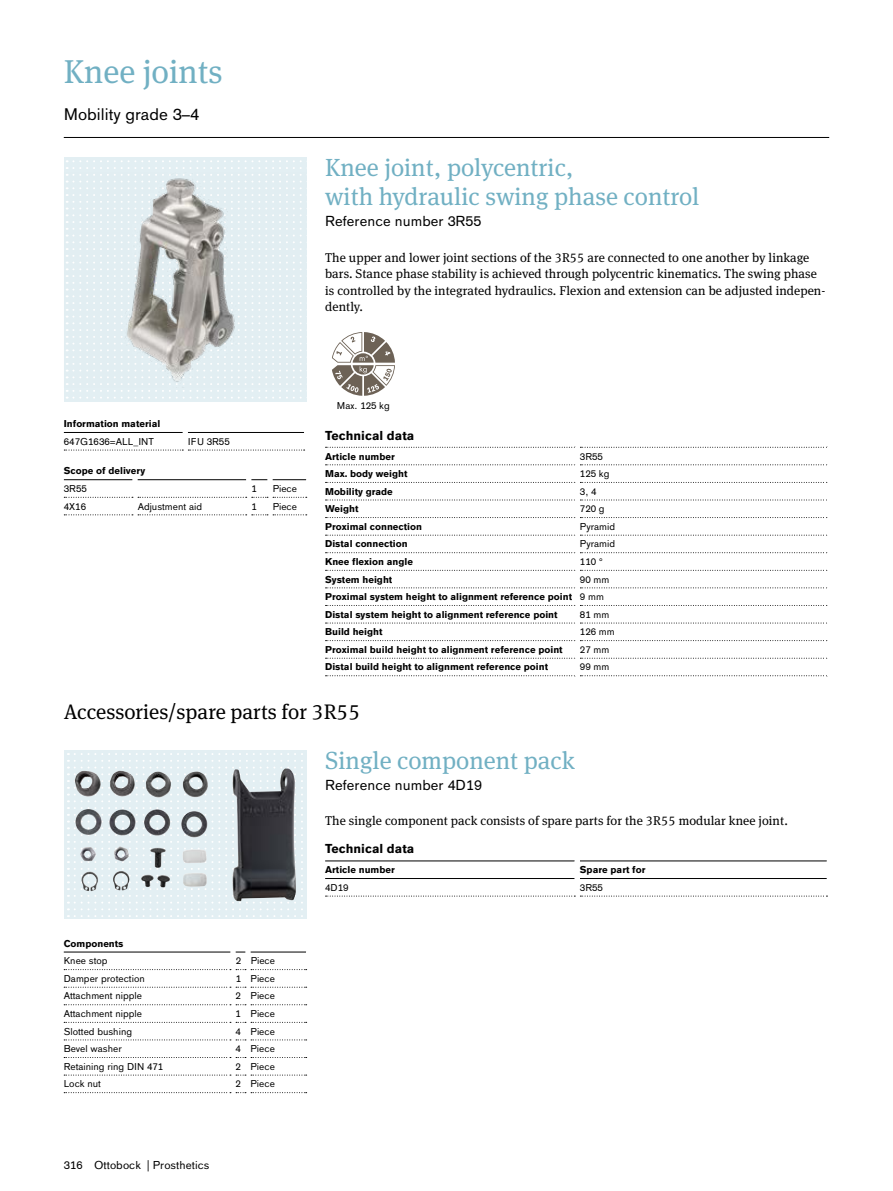
<style>
.page{position:relative;width:893px;height:1191px;background:#fff}
.page>*{position:absolute;margin:0;border:0;box-sizing:border-box;transform-origin:0 0}
.t1{font:33px "OBO Serif";color:#71b0c3}
.t2{font:24.75px/29.2px "OBO Serif";color:#71b0c3}
.t3{font:21px "OBO Serif";color:#000}
.t4{font:16.5px "OBO Sans";color:#000}
.t5{font:14.25px "OBO Sans";letter-spacing:.005em;color:#000}
.t6{font:12.75px/16.5px "OBO Serif";letter-spacing:.005em;color:#000}
.t7{font:700 12.75px "OBO Sans";color:#000}
.t8{font:11.25px "OBO Sans";letter-spacing:.005em;color:#000}
.t9{font:700 9.75px/17.5px "OBO Sans";color:#000}
.t10{font:9.75px "OBO Sans";color:#000}
.s1{font-weight:400}
</style>
<div class="page">
<hr style="left:64px;top:137px;width:765px;height:1px;background:#000">
<hr style="left:64px;top:432px;width:119px;height:1px;background:#000">
<hr style="left:188px;top:432px;width:116px;height:1px;background:#000">
<svg style="left:64px;top:450px;width:241px;height:1px"></svg>
<hr style="left:64px;top:479px;width:68px;height:1px;background:#000">
<hr style="left:138px;top:479px;width:108px;height:1px;background:#000">
<svg style="left:251px;top:479px;width:16px;height:1px"></svg>
<hr style="left:273px;top:479px;width:33px;height:1px;background:#000">
<svg style="left:64px;top:497px;width:243px;height:1px"></svg>
<svg style="left:64px;top:514px;width:243px;height:1px"></svg>
<svg style="left:332px;top:332px;width:63px;height:64px"></svg>
<svg style="left:326px;top:447px;width:501px;height:1px"></svg>
<svg style="left:326px;top:464px;width:501px;height:1px"></svg>
<svg style="left:326px;top:482px;width:501px;height:1px"></svg>
<svg style="left:326px;top:499px;width:501px;height:1px"></svg>
<svg style="left:326px;top:517px;width:501px;height:1px"></svg>
<svg style="left:326px;top:535px;width:501px;height:1px"></svg>
<svg style="left:326px;top:552px;width:501px;height:1px"></svg>
<svg style="left:326px;top:570px;width:501px;height:1px"></svg>
<svg style="left:326px;top:587px;width:501px;height:1px"></svg>
<svg style="left:326px;top:605px;width:501px;height:1px"></svg>
<svg style="left:326px;top:622px;width:501px;height:1px"></svg>
<svg style="left:326px;top:640px;width:501px;height:1px"></svg>
<svg style="left:326px;top:658px;width:501px;height:1px"></svg>
<svg style="left:326px;top:675px;width:501px;height:1px"></svg>
<div style="left:575px;top:447px;width:5px;height:18px;background:#fff"></div>
<div style="left:575px;top:482px;width:5px;height:18px;background:#fff"></div>
<div style="left:575px;top:517px;width:5px;height:18px;background:#fff"></div>
<div style="left:575px;top:535px;width:5px;height:18px;background:#fff"></div>
<div style="left:575px;top:570px;width:5px;height:18px;background:#fff"></div>
<div style="left:575px;top:605px;width:5px;height:18px;background:#fff"></div>
<div style="left:575px;top:640px;width:5px;height:18px;background:#fff"></div>
<div style="left:575px;top:658px;width:5px;height:18px;background:#fff"></div>
<div style="left:64px;top:158px;width:242px;height:244px;background:#e3eff3"></div>
<svg style="left:67px;top:160px;width:235px;height:238px"></svg>
<img style="left:66px;top:172px;width:236px;height:215px">
<hr style="left:325px;top:860px;width:250px;height:1px;background:#000">
<hr style="left:580px;top:860px;width:247px;height:1px;background:#000">
<hr style="left:325px;top:878px;width:250px;height:1px;background:#000">
<hr style="left:580px;top:878px;width:247px;height:1px;background:#000">
<svg style="left:326px;top:895px;width:501px;height:1px"></svg>
<div style="left:64px;top:750px;width:242px;height:169px;background:#e3eff3"></div>
<svg style="left:75px;top:753px;width:228px;height:164px"></svg>
<svg style="left:68px;top:753px;width:1px;height:164px"></svg>
<img style="left:75px;top:768px;width:221px;height:133px">
<hr style="left:64px;top:951px;width:166px;height:1px;background:#000">
<hr style="left:251px;top:951px;width:55px;height:1px;background:#000">
<svg style="left:64px;top:969px;width:243px;height:1px"></svg>
<svg style="left:64px;top:986px;width:243px;height:1px"></svg>
<svg style="left:64px;top:1004px;width:243px;height:1px"></svg>
<svg style="left:64px;top:1022px;width:243px;height:1px"></svg>
<svg style="left:64px;top:1039px;width:243px;height:1px"></svg>
<svg style="left:64px;top:1057px;width:243px;height:1px"></svg>
<svg style="left:64px;top:1074px;width:243px;height:1px"></svg>
<svg style="left:64px;top:1092px;width:243px;height:1px"></svg>
<h1 class="t1" style="left:64px;top:52px;width:160px">Knee joints</h1>
<h3 class="t4" style="left:64px;top:105px;width:137px">Mobility grade 3–4</h3>
<h2 class="t2" style="left:325px;top:153px;width:376px">Knee joint, polycentric,<br>with hydraulic swing phase control</h2>
<h3 class="t5" style="left:325px;top:213px;width:158px">Reference number 3R55</h3>
<p class="t6" style="left:325px;top:249px;width:502px">The upper and lower joint sections of the 3R55 are connected to one another by linkage bars. Stance phase stability is achieved through polycentric kinematics. The swing phase is controlled by the integrated hydraulics. Flexion and extension can be adjusted indepen&shy;dently.</p>
<p class="t9" style="left:64px;top:415px;width:98px">Information material</p>
<p class="t10" style="left:64px;top:436px;width:92px">647G1636=ALL_INT</p>
<p class="t10" style="left:188px;top:436px;width:43px">IFU 3R55</p>
<p class="t9" style="left:64px;top:462px;width:83px">Scope of delivery</p>
<p class="t10" style="left:64px;top:483px;width:24px">3R55</p>
<p class="t10" style="left:251px;top:483px;width:7px">1</p>
<p class="t10" style="left:273px;top:483px;width:26px">Piece</p>
<p class="t10" style="left:64px;top:500px;width:24px">4X16</p>
<p class="t10" style="left:138px;top:500px;width:66px">Adjustment aid</p>
<p class="t10" style="left:251px;top:500px;width:7px">1</p>
<p class="t10" style="left:273px;top:500px;width:26px">Piece</p>
<p class="t10" style="left:337px;top:400px;width:54px">Max. 125 kg</p>
<h3 class="t7" style="left:325px;top:428px;width:91px">Technical data</h3>
<p class="t9" style="left:325px;top:447px;width:71px">Article number</p>
<p class="t10" style="left:580px;top:450px;width:24px">3R55</p>
<p class="t9" style="left:325px;top:465px;width:84px">Max. body weight</p>
<p class="t10" style="left:580px;top:468px;width:31px">125 kg</p>
<p class="t9" style="left:325px;top:482px;width:69px">Mobility grade</p>
<p class="t10" style="left:580px;top:485px;width:18px">3, 4</p>
<p class="t9" style="left:325px;top:500px;width:35px">Weight</p>
<p class="t10" style="left:580px;top:503px;width:26px">720 g</p>
<p class="t9" style="left:325px;top:517px;width:98px">Proximal connection</p>
<p class="t10" style="left:580px;top:521px;width:37px">Pyramid</p>
<p class="t9" style="left:325px;top:535px;width:84px">Distal connection</p>
<p class="t10" style="left:580px;top:538px;width:37px">Pyramid</p>
<p class="t9" style="left:325px;top:553px;width:89px">Knee flexion angle</p>
<p class="t10" style="left:580px;top:556px;width:25px">110 °</p>
<p class="t9" style="left:325px;top:570px;width:69px">System height</p>
<p class="t9" style="left:325px;top:570px;width:286px;text-indent:255px"><span class="s1">90 mm<br></span>Proximal system height to alignment reference point <span class="s1">9 mm<br></span>Distal system height to alignment reference point</p>
<p class="t10" style="left:580px;top:608px;width:31px">81 mm</p>
<p class="t9" style="left:325px;top:623px;width:59px">Build height</p>
<p class="t10" style="left:580px;top:626px;width:36px">126 mm</p>
<p class="t9" style="left:325px;top:640px;width:239px">Proximal build height to alignment reference point</p>
<p class="t10" style="left:580px;top:644px;width:31px">27 mm</p>
<p class="t9" style="left:325px;top:658px;width:224px">Distal build height to alignment reference point</p>
<p class="t10" style="left:580px;top:661px;width:31px">99 mm</p>
<h3 class="t3" style="left:64px;top:699px;width:298px">Accessories/spare parts for 3R55</h3>
<h2 class="t2" style="left:325px;top:745px;width:251px">Single component pack</h2>
<h3 class="t5" style="left:325px;top:776px;width:158px">Reference number 4D19</h3>
<h3 class="t6" style="left:325px;top:812px;width:464px">The single component pack consists of spare parts for the 3R55 modular knee joint.</h3>
<h3 class="t7" style="left:325px;top:841px;width:91px">Technical data</h3>
<p class="t9" style="left:325px;top:861px;width:71px">Article number</p>
<p class="t9" style="left:580px;top:861px;width:67px">Spare part for</p>
<p class="t10" style="left:325px;top:881px;width:25px">4D19</p>
<p class="t10" style="left:580px;top:881px;width:24px">3R55</p>
<p class="t9" style="left:64px;top:934px;width:61px">Components</p>
<p class="t10" style="left:64px;top:955px;width:45px">Knee stop</p>
<p class="t10" style="left:236px;top:955px;width:41px">2 Piece</p>
<p class="t10" style="left:64px;top:972px;width:83px">Damper protection</p>
<p class="t10" style="left:236px;top:972px;width:41px">1 Piece</p>
<p class="t10" style="left:64px;top:990px;width:80px">Attachment nipple</p>
<p class="t10" style="left:236px;top:990px;width:41px">2 Piece</p>
<p class="t10" style="left:64px;top:1008px;width:80px">Attachment nipple</p>
<p class="t10" style="left:236px;top:1008px;width:41px">1 Piece</p>
<p class="t10" style="left:64px;top:1025px;width:70px">Slotted bushing</p>
<p class="t10" style="left:236px;top:1025px;width:41px">4 Piece</p>
<p class="t10" style="left:64px;top:1043px;width:60px">Bevel washer</p>
<p class="t10" style="left:236px;top:1043px;width:41px">4 Piece</p>
<p class="t10" style="left:64px;top:1060px;width:101px">Retaining ring DIN 471</p>
<p class="t10" style="left:236px;top:1060px;width:41px">2 Piece</p>
<p class="t10" style="left:64px;top:1078px;width:39px">Lock nut</p>
<p class="t10" style="left:236px;top:1078px;width:41px">2 Piece</p>
<p class="t8" style="left:64px;top:1158px;width:147px">316 Ottobock | Prosthetics</p>
</div>
